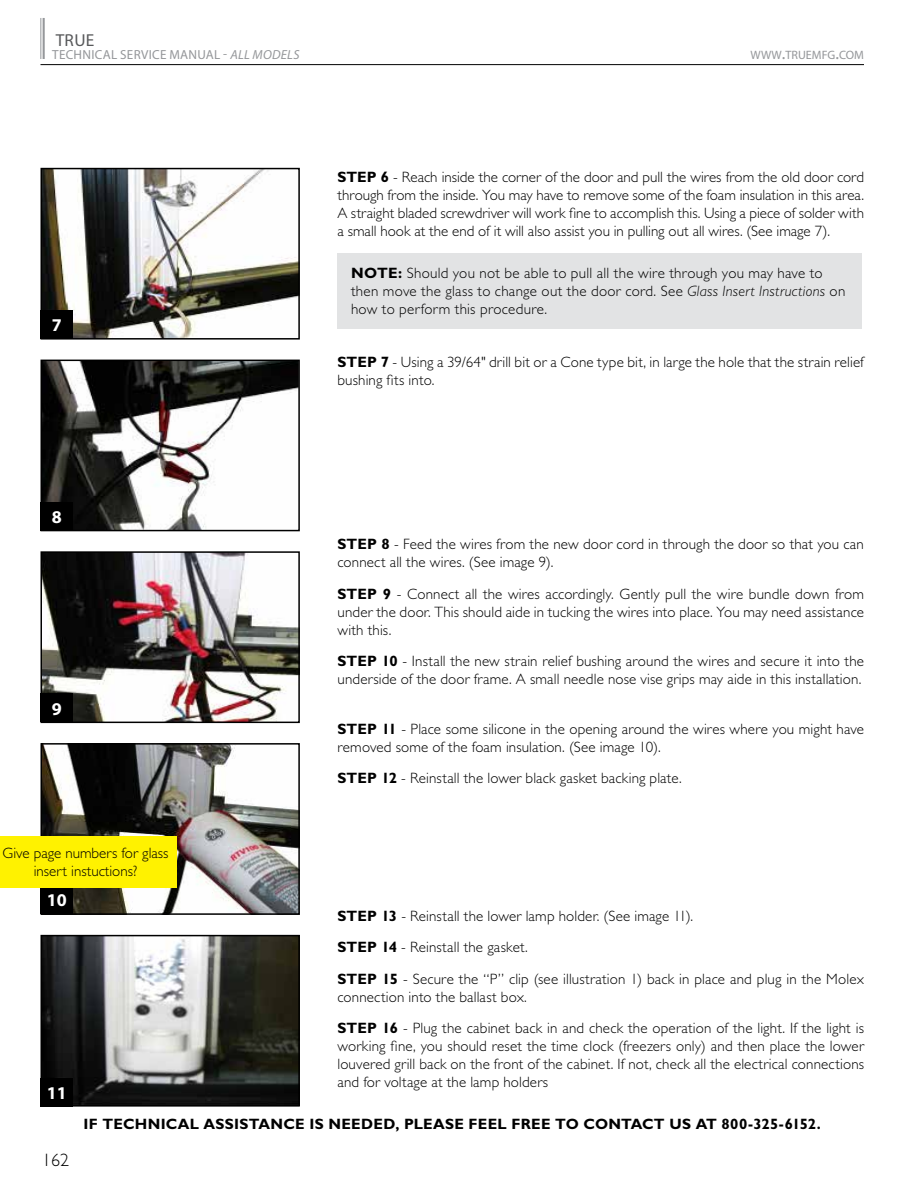
<style>
.page{position:relative;width:918px;height:1188px;background:#fff}
.page>*{position:absolute;margin:0;border:0;box-sizing:border-box;transform-origin:0 0}
.t1{font:700 18px "Myriad Pro";color:#fff}
.t2{font:300 18px "Gill Sans Std";color:#000}
.t3{font:17.4px "Myriad Pro";color:#58595b}
.t4{font:300 15px/18px "Gill Sans Std";letter-spacing:.01em;color:#000}
.t5{font:700 15px "Gill Sans Std";letter-spacing:.015em;color:#000}
.t6{font:13.2px "Myriad Pro";letter-spacing:.02em;color:#95979a}
.t7{font:12.15px "Myriad Pro";color:#95979a}
.s1{font-style:italic}
.s2{font-size:17.4px}
.s3{font-weight:700}
</style>
<div class="page">
<hr style="left:43px;top:18px;width:2px;height:41px;background:#95979a">
<hr style="left:40px;top:18px;width:1px;height:41px;background:#95979a">
<hr style="left:40px;top:64px;width:824px;height:1px;background:#000">
<div style="left:338px;top:253px;width:524px;height:76px;background:#e2e3e4"></div>
<img style="left:43px;top:938px;width:254px;height:166px">
<div style="left:40px;top:935px;width:260px;height:172px;border:2px solid #000"></div>
<img style="left:43px;top:171px;width:254px;height:166px">
<div style="left:40px;top:168px;width:260px;height:172px;border:2px solid #000"></div>
<img style="left:43px;top:363px;width:254px;height:165px">
<div style="left:40px;top:360px;width:260px;height:171px;border:2px solid #000"></div>
<img style="left:43px;top:554px;width:254px;height:166px">
<div style="left:40px;top:551px;width:260px;height:172px;border:2px solid #000"></div>
<img style="left:43px;top:746px;width:254px;height:166px">
<div style="left:40px;top:743px;width:260px;height:172px;border:2px solid #000"></div>
<div style="left:40px;top:310px;width:33px;height:29px;background:#000"></div>
<div style="left:40px;top:502px;width:33px;height:29px;background:#000"></div>
<div style="left:40px;top:694px;width:33px;height:28px;background:#000"></div>
<div style="left:40px;top:885px;width:33px;height:29px;background:#000"></div>
<div style="left:40px;top:1078px;width:33px;height:29px;background:#000"></div>
<div style="left:0;top:836px;width:176px;height:51px;background:#fff200"></div>
<p class="t3" style="left:56px;top:30px;width:40px">TRUE</p>
<p class="t6" style="left:52px;top:46px;width:249px">TECHNICAL SERVICE MANUAL - <span class="s1">ALL MODELS</span></p>
<p class="t7" style="left:751px;top:47px;width:115px">WWW<span class="s2">.</span>TRUEMFG<span class="s2">.</span>COM</p>
<p class="t1" style="left:52px;top:315px;width:11px">7</p>
<p class="t1" style="left:52px;top:507px;width:11px">8</p>
<p class="t1" style="left:52px;top:699px;width:11px">9</p>
<p class="t4" style="left:3px;top:844px;width:167px;text-align:center">Give page numbers for glass insert instuctions?</p>
<p class="t1" style="left:47px;top:890px;width:21px">10</p>
<p class="t1" style="left:47px;top:1083px;width:21px">11</p>
<p class="t4" style="left:338px;top:169px;width:528px;text-align:justify"><span class="s3">STEP 6</span> - Reach inside the corner of the door and pull the wires from the old door cord through from the inside. You may have to remove some of the foam insulation in this area.<br>A straight bladed screwdriver will work fine to accomplish this. Using a piece of solder with a small hook at the end of it will also assist you in pulling out all wires. (See image 7).</p>
<p class="t4" style="left:351px;top:264px;width:496px"><span class="s3">NOTE:</span> Should you not be able to pull all the wire through you may have to then move the glass to change out the door cord. See <span class="s1">Glass Insert Instructions</span> on how to perform this procedure.</p>
<p class="t4" style="left:338px;top:353px;width:528px"><span class="s3">STEP 7</span> - Using a 39/64" drill bit or a Cone type bit, in large the hole that the strain relief bushing fits into.</p>
<p class="t4" style="left:338px;top:536px;width:528px"><span class="s3">STEP 8</span> - Feed the wires from the new door cord in through the door so that you can connect all the wires. (See image 9).</p>
<p class="t4" style="left:338px;top:585px;width:528px;text-align:justify"><span class="s3">STEP 9</span> - Connect all the wires accordingly. Gently pull the wire bundle down from under the door. This should aide in tucking the wires into place. You may need assistance with this.</p>
<p class="t4" style="left:338px;top:653px;width:528px"><span class="s3">STEP 10</span> - Install the new strain relief bushing around the wires and secure it into the underside of the door frame. A small needle nose vise grips may aide in this installation.</p>
<p class="t4" style="left:338px;top:720px;width:528px"><span class="s3">STEP 11</span> - Place some silicone in the opening around the wires where you might have removed some of the foam insulation. (See image 10).</p>
<p class="t4" style="left:338px;top:770px;width:346px"><span class="s3">STEP 12</span> - Reinstall the lower black gasket backing plate.</p>
<p class="t4" style="left:338px;top:900px;width:528px;line-height:31.5px"><span class="s3">STEP 13</span> - Reinstall the lower lamp holder. (See image 11).<br><span class="s3">STEP 14</span> - Reinstall the gasket.<br><span class="s3">STEP 15</span> - Secure the “P” clip (see illustration 1) back in place and plug in the Molex</p>
<p class="t4" style="left:338px;top:981px;width:528px;line-height:31.5px">connection into the ballast box.<br><span class="s3">STEP 16</span> - Plug the cabinet back in and check the operation of the light. If the light is</p>
<p class="t4" style="left:338px;top:1037px;width:528px;text-align:justify">working fine, you should reset the time clock (freezers only) and then place the lower louvered grill back on the front of the cabinet. If not, check all the electrical connections and for voltage at the lamp holders</p>
<p class="t2" style="left:42px;top:1150px;width:28px">162</p>
<p class="t5" style="left:84px;top:1115px;width:739px">IF TECHNICAL ASSISTANCE IS NEEDED, PLEASE FEEL FREE TO CONTACT US AT 800-325-6152.</p>
</div>
